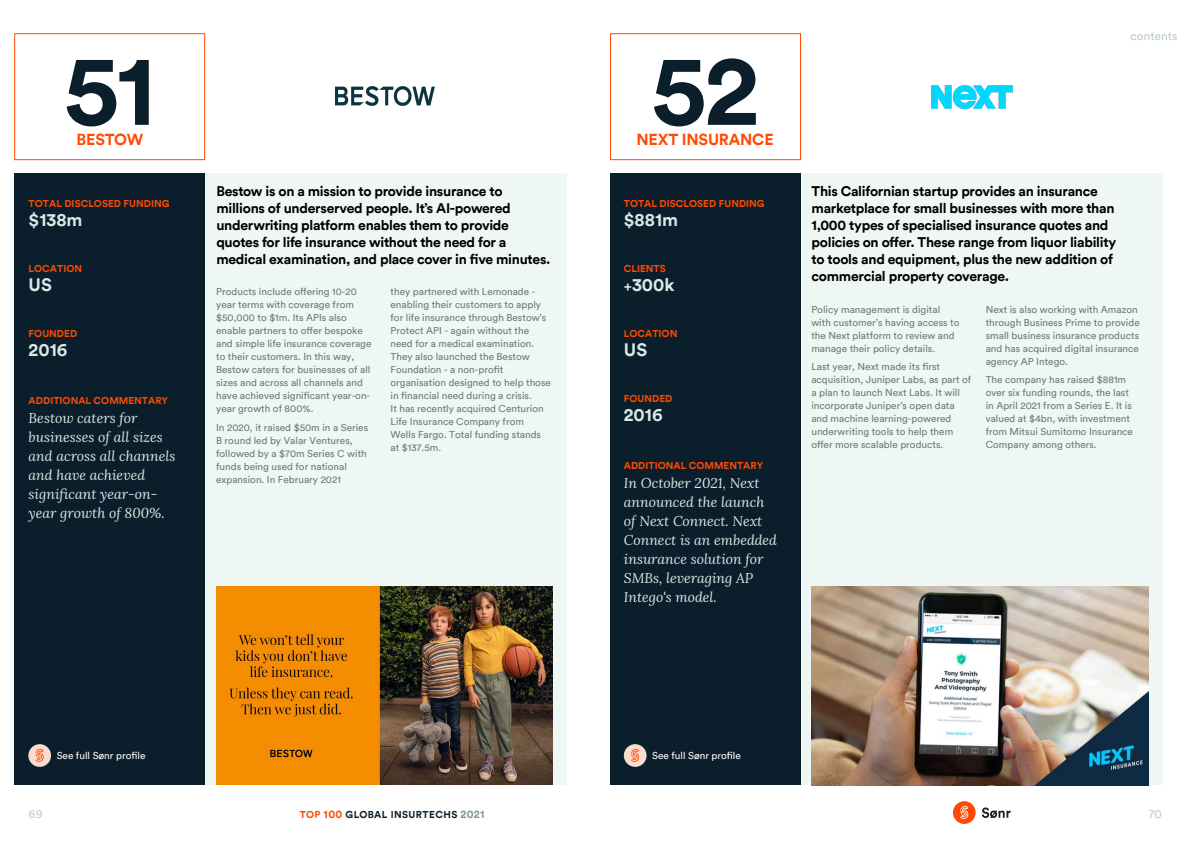
<style>
.page{position:relative;width:1191px;height:842px;background:#fff}
.page>*{position:absolute;margin:0;border:0;box-sizing:border-box;transform-origin:0 0}
.t1{font:700 100px "Circular";color:#0b1e2b}
.t2{font:700 18px "Circular";color:#d7eae6}
.t3{font:700 16px "Circular";letter-spacing:-.01em;color:#ff4a00}
.t4{font:700 14px/17px "Circular";letter-spacing:-.02em;color:#000}
.t5{font:italic 14px/19px "Lora";color:#d7eae6}
.t6{font:12px "Circular";color:#bdccc9}
.t7{font:10px/13px "Circular";color:#6a7a75}
.t8{font:700 10px "Circular";color:#ff4a00}
.t9{font:10px "Circular";color:#fff}
.t10{font:700 10px "Circular";letter-spacing:.04em;color:#0b1e2b}
.s1{font-size:14px}
.s2{color:#ff4a00}
.s3{font-size:11px;color:#ff4a00}
.s4{font-size:11px;color:#829690}
</style>
<div class="page">
<div style="left:204px;top:173px;width:363px;height:612px;background:#eff7f5"></div>
<div style="left:800px;top:173px;width:363px;height:612px;background:#eff7f5"></div>
<div style="left:14px;top:33px;width:191px;height:127px;border:1px solid #ff4a00"></div>
<div style="left:610px;top:33px;width:191px;height:127px;border:1px solid #ff4a00"></div>
<div style="left:14px;top:173px;width:190px;height:612px;background:#0b1e2b"></div>
<div style="left:610px;top:173px;width:190px;height:612px;background:#0b1e2b"></div>
<svg style="left:982px;top:807px;width:28px;height:11px"></svg>
<div style="left:953px;top:801px;width:22px;height:23px;background:#ff4a00;border-radius:50%"></div>
<svg style="left:960px;top:806px;width:8px;height:13px"></svg>
<img style="left:335px;top:87px;width:99px;height:18px">
<img style="left:217px;top:587px;width:335px;height:198px">
<img style="left:931px;top:85px;width:81px;height:24px">
<img style="left:811px;top:587px;width:337px;height:198px">
<div style="left:28px;top:744px;width:23px;height:23px;background:#fadccf;border-radius:50%"></div>
<svg style="left:35px;top:749px;width:9px;height:13px"></svg>
<div style="left:624px;top:744px;width:22px;height:23px;background:#fadccf;border-radius:50%"></div>
<svg style="left:631px;top:749px;width:8px;height:13px"></svg>
<svg style="left:1130px;top:32px;width:46px;height:8px"></svg>
<h1 class="t1" style="left:64px;top:21px;width:94px">51</h1>
<h3 class="t3" style="left:77px;top:128px;width:68px">BESTOW</h3>
<p class="t8" style="left:29px;top:197px;width:142px">TOTAL DISCLOSED FUNDING</p>
<h2 class="t2" style="left:29px;top:207px;width:55px">$138m</h2>
<p class="t8" style="left:29px;top:262px;width:55px">LOCATION</p>
<h2 class="t2" style="left:29px;top:272px;width:25px">US</h2>
<p class="t8" style="left:29px;top:327px;width:50px">FOUNDED</p>
<h2 class="t2" style="left:29px;top:337px;width:40px">2016</h2>
<p class="t8" style="left:29px;top:394px;width:141px">ADDITIONAL COMMENTARY</p>
<h3 class="t5" style="left:29px;top:408px;width:148px">Bestow caters for businesses of all sizes and across all channels and have achieved significant year-on&shy;year growth of 800%.</h3>
<p class="t4" style="left:216px;top:182px;width:336px">Bestow is on a mission to provide insurance to millions of underserved people. It’s AI-powered underwriting platform enables them to provide quotes for life insurance without the need for a medical examination, and place cover in five minutes.</p>
<p class="t7" style="left:216px;top:285px;width:157px">Products include offering 10-20 year terms with coverage from $50,000 to $1m. Its APIs also enable partners to offer bespoke and simple life insurance coverage to their customers. In this way,<br>Bestow caters for businesses of all sizes and across all channels and have achieved significant year-on&shy;year growth of 800%.</p>
<p class="t7" style="left:216px;top:420px;width:154px">In 2020, it raised $50m in a Series<br>B round led by Valar Ventures, followed by a $70m Series C with funds being used for national expansion. In February 2021</p>
<p class="t7" style="left:390px;top:285px;width:162px">they partnered with Lemonade - enabling their customers to apply for life insurance through Bestow’s<br>Protect API - again without the need for a medical examination.<br>They also launched the Bestow<br>Foundation - a non-profit organisation designed to help those in financial need during a crisis.<br>It has recently acquired Centurion<br>Life Insurance Company from<br>Wells Fargo. Total funding stands at $137.5m.</p>
<h1 class="t1" style="left:651px;top:21px;width:109px">52</h1>
<h3 class="t3" style="left:636px;top:128px;width:139px">NEXT INSURANCE</h3>
<p class="t8" style="left:624px;top:197px;width:142px">TOTAL DISCLOSED FUNDING</p>
<h2 class="t2" style="left:624px;top:207px;width:56px">$881m</h2>
<p class="t8" style="left:624px;top:262px;width:43px">CLIENTS</p>
<h2 class="t2" style="left:624px;top:272px;width:52px"><span class="s1">+</span>300k</h2>
<p class="t8" style="left:624px;top:327px;width:55px">LOCATION</p>
<h2 class="t2" style="left:624px;top:337px;width:25px">US</h2>
<p class="t8" style="left:624px;top:392px;width:50px">FOUNDED</p>
<h2 class="t2" style="left:624px;top:402px;width:40px">2016</h2>
<p class="t8" style="left:624px;top:459px;width:141px">ADDITIONAL COMMENTARY</p>
<h3 class="t5" style="left:624px;top:473px;width:155px">In October 2021, Next announced the launch of Next Connect. Next<br>Connect is an embedded insurance solution for<br>SMBs, leveraging AP<br>Intego's model.</h3>
<p class="t4" style="left:811px;top:182px;width:306px">This Californian startup provides an insurance marketplace for small businesses with more than 1,000 types of specialised insurance quotes and policies on offer. These range from liquor liability to tools and equipment, plus the new addition of commercial property coverage.</p>
<p class="t7" style="left:811px;top:302px;width:150px">Policy management is digital with customer’s having access to the Next platform to review and manage their policy details.</p>
<p class="t7" style="left:811px;top:360px;width:161px">Last year, Next made its first acquisition, Juniper Labs, as part of a plan to launch Next Labs. It will incorporate Juniper’s open data and machine learning-powered underwriting tools to help them offer more scalable products.</p>
<p class="t7" style="left:985px;top:302px;width:156px">Next is also working with Amazon through Business Prime to provide small business insurance products and has acquired digital insurance agency AP Intego.</p>
<p class="t7" style="left:985px;top:373px;width:149px">The company has raised $881m over six funding rounds, the last in April 2021 from a Series E. It is valued at $4bn, with investment from Mitsui Sumitomo Insurance<br>Company among others.</p>
<p class="t9" style="left:57px;top:749px;width:90px">See full Sønr profile</p>
<p class="t9" style="left:652px;top:749px;width:90px">See full Sønr profile</p>
<p class="t6" style="left:28px;top:805px;width:16px">69</p>
<p class="t10" style="left:300px;top:807px;width:186px"><span class="s2">TOP</span> <span class="s3">100</span> GLOBAL INSURTECHS <span class="s4">2021</span></p>
<p class="t6" style="left:1148px;top:805px;width:15px">70</p>
</div>
